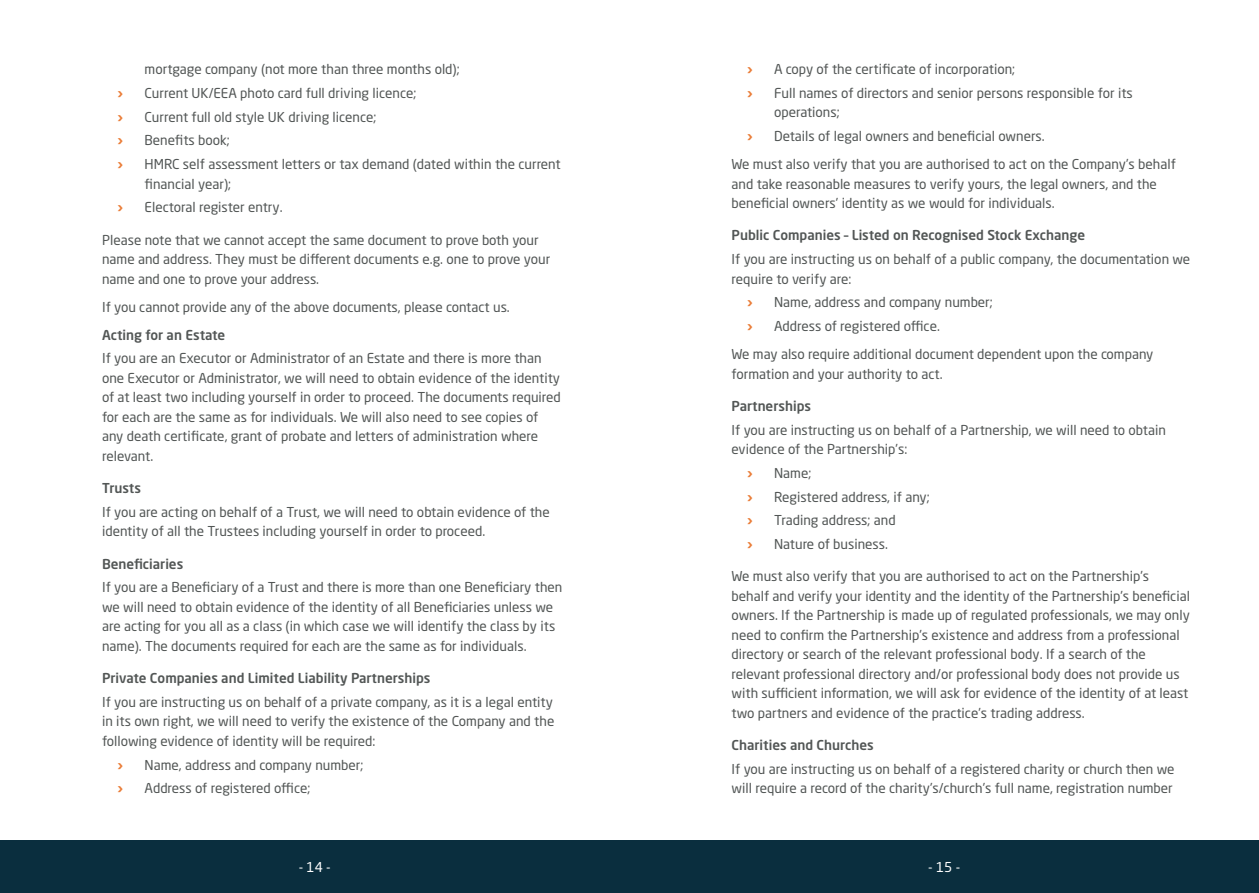
<style>
.page{position:relative;width:1259px;height:893px;background:#fff}
.page>*{position:absolute;margin:0;border:0;box-sizing:border-box;transform-origin:0 0}
.Text_Style_1{font:13.5px/19.5px "Neo Sans Std";color:#525655}
.t1{font:500 13.5px "Neo Sans Std";color:#525655}
.t2{font:700 13.5px "Neo Sans Std";color:#ea7d38}
.t3{font:13.5px "Neo Sans Std";color:#fff}
</style>
<div class="page">
<div style="left:0;top:840px;width:1259px;height:53px;background:#0a2e3e"></div>
<p class="Text_Style_1" style="left:145px;top:59px;width:316px">mortgage company (not more than three months old);</p>
<p class="t2" style="left:118px;top:84px;width:7px">›</p>
<p class="Text_Style_1" style="left:145px;top:83px;width:273px">Current UK/EEA photo card full driving licence;</p>
<p class="t2" style="left:118px;top:108px;width:7px">›</p>
<p class="Text_Style_1" style="left:145px;top:107px;width:233px">Current full old style UK driving licence;</p>
<p class="t2" style="left:118px;top:132px;width:7px">›</p>
<p class="Text_Style_1" style="left:145px;top:130px;width:87px">Benefits book;</p>
<p class="t2" style="left:118px;top:155px;width:7px">›</p>
<p class="Text_Style_1" style="left:145px;top:154px;width:418px">HMRC self assessment letters or tax demand (dated within the current financial year);</p>
<p class="t2" style="left:118px;top:199px;width:7px">›</p>
<p class="Text_Style_1" style="left:145px;top:197px;width:140px">Electoral register entry.</p>
<p class="Text_Style_1" style="left:102px;top:230px;width:450px">Please note that we cannot accept the same document to prove both your name and address. They must be different documents e.g. one to prove your name and one to prove your address.</p>
<p class="Text_Style_1" style="left:102px;top:297px;width:409px">If you cannot provide any of the above documents, please contact us.</p>
<p class="t1" style="left:102px;top:326px;width:125px">Acting for an Estate</p>
<p class="Text_Style_1" style="left:102px;top:348px;width:460px">If you are an Executor or Administrator of an Estate and there is more than one Executor or Administrator, we will need to obtain evidence of the identity of at least two including yourself in order to proceed. The documents required for each are the same as for individuals. We will also need to see copies of any death certificate, grant of probate and letters of administration where relevant.</p>
<p class="t1" style="left:102px;top:480px;width:40px">Trusts</p>
<p class="Text_Style_1" style="left:102px;top:502px;width:449px">If you are acting on behalf of a Trust, we will need to obtain evidence of the identity of all the Trustees including yourself in order to proceed.</p>
<p class="t1" style="left:102px;top:555px;width:83px">Beneficiaries</p>
<p class="Text_Style_1" style="left:102px;top:577px;width:462px">If you are a Beneficiary of a Trust and there is more than one Beneficiary then we will need to obtain evidence of the identity of all Beneficiaries unless we are acting for you all as a class (in which case we will identify the class by its name). The documents required for each are the same as for individuals.</p>
<p class="t1" style="left:102px;top:670px;width:330px">Private Companies and Limited Liability Partnerships</p>
<p class="Text_Style_1" style="left:102px;top:692px;width:454px;text-align:justify">If you are instructing us on behalf of a private company, as it is a legal entity in its own right, we will need to verify the existence of the Company and the following evidence of identity will be required:</p>
<p class="t2" style="left:118px;top:756px;width:7px">›</p>
<p class="Text_Style_1" style="left:145px;top:755px;width:220px">Name, address and company number;</p>
<p class="t2" style="left:118px;top:780px;width:7px">›</p>
<p class="Text_Style_1" style="left:145px;top:779px;width:167px">Address of registered office;</p>
<p class="t2" style="left:747px;top:60px;width:7px">›</p>
<p class="Text_Style_1" style="left:774px;top:59px;width:243px">A copy of the certificate of incorporation;</p>
<p class="t2" style="left:747px;top:84px;width:7px">›</p>
<p class="Text_Style_1" style="left:774px;top:83px;width:360px">Full names of directors and senior persons responsible for its operations;</p>
<p class="t2" style="left:747px;top:127px;width:7px">›</p>
<p class="Text_Style_1" style="left:774px;top:126px;width:272px">Details of legal owners and beneficial owners.</p>
<p class="Text_Style_1" style="left:731px;top:154px;width:446px">We must also verify that you are authorised to act on the Company’s behalf and take reasonable measures to verify yours, the legal owners, and the beneficial owners’ identity as we would for individuals.</p>
<p class="t1" style="left:731px;top:227px;width:355px">Public Companies – Listed on Recognised Stock Exchange</p>
<p class="Text_Style_1" style="left:731px;top:249px;width:460px">If you are instructing us on behalf of a public company, the documentation we require to verify are:</p>
<p class="t2" style="left:747px;top:294px;width:7px">›</p>
<p class="Text_Style_1" style="left:774px;top:292px;width:220px">Name, address and company number;</p>
<p class="t2" style="left:747px;top:317px;width:7px">›</p>
<p class="Text_Style_1" style="left:774px;top:316px;width:167px">Address of registered office.</p>
<p class="Text_Style_1" style="left:731px;top:344px;width:423px">We may also require additional document dependent upon the company formation and your authority to act.</p>
<p class="t1" style="left:731px;top:397px;width:81px">Partnerships</p>
<p class="Text_Style_1" style="left:731px;top:420px;width:436px">If you are instructing us on behalf of a Partnership, we will need to obtain evidence of the Partnership’s:</p>
<p class="t2" style="left:747px;top:464px;width:7px">›</p>
<p class="Text_Style_1" style="left:774px;top:463px;width:39px">Name;</p>
<p class="t2" style="left:747px;top:488px;width:7px">›</p>
<p class="Text_Style_1" style="left:774px;top:487px;width:157px">Registered address, if any;</p>
<p class="t2" style="left:747px;top:512px;width:7px">›</p>
<p class="Text_Style_1" style="left:774px;top:510px;width:123px">Trading address; and</p>
<p class="t2" style="left:747px;top:535px;width:7px">›</p>
<p class="Text_Style_1" style="left:774px;top:534px;width:115px">Nature of business.</p>
<p class="Text_Style_1" style="left:731px;top:566px;width:460px">We must also verify that you are authorised to act on the Partnership’s behalf and verify your identity and the identity of the Partnership’s beneficial owners. If the Partnership is made up of regulated professionals, we may only need to confirm the Partnership’s existence and address from a professional directory or search of the relevant professional body. If a search of the relevant professional directory and/or professional body does not provide us with sufficient information, we will ask for evidence of the identity of at least two partners and evidence of the practice’s trading address.</p>
<p class="t1" style="left:731px;top:737px;width:144px">Charities and Churches</p>
<p class="Text_Style_1" style="left:731px;top:759px;width:444px">If you are instructing us on behalf of a registered charity or church then we will require a record of the charity’s/church’s full name, registration number</p>
<p class="t3" style="left:299px;top:858px;width:33px">- 14 -</p>
<p class="t3" style="left:928px;top:858px;width:33px">- 15 -</p>
</div>
